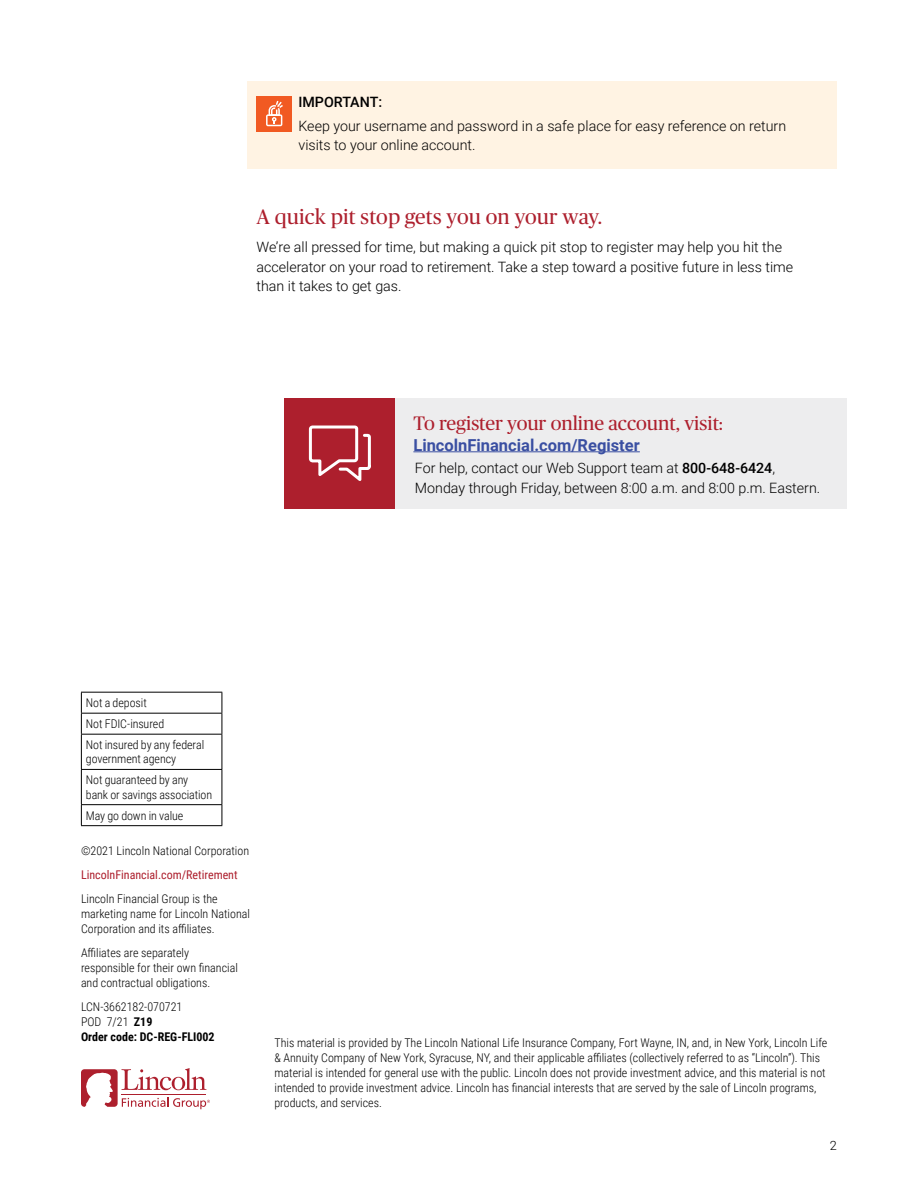
<style>
.page{position:relative;width:918px;height:1188px;background:#fff}
.page>*{position:absolute;margin:0;border:0;box-sizing:border-box;transform-origin:0 0}
.t1{font:21px "Publico Headline";letter-spacing:.01em;color:#ad1f2d}
.t2{font:19.5px "Publico Headline";color:#ad1f2d}
.t3{font:700 16.5px "Roboto";color:#3a4fa2}
.t4{font:300 14.25px/19.5px "Roboto";color:#000}
.t5{font:500 14.25px "Roboto";color:#000}
.t6{font:300 12.75px "Roboto";color:#000}
.t7{font:300 12px/15px "Roboto Condensed";color:#000}
.t8{font:700 12px/15px "Roboto Condensed";color:#000}
.t9{font:12px "Roboto Condensed";color:#ad1f2d}
.s1{font-weight:500}
.s2{font-weight:300}
</style>
<div class="page">
<hr style="left:81px;top:692px;width:141px;height:1px;background:#000">
<svg style="left:81px;top:693px;width:1px;height:41px"></svg>
<svg style="left:222px;top:693px;width:1px;height:41px"></svg>
<hr style="left:81px;top:713px;width:141px;height:1px;background:#000">
<hr style="left:81px;top:735px;width:1px;height:34px;background:#000">
<hr style="left:222px;top:735px;width:1px;height:34px;background:#000">
<hr style="left:81px;top:734px;width:141px;height:1px;background:#000">
<hr style="left:81px;top:770px;width:1px;height:34px;background:#000">
<hr style="left:222px;top:770px;width:1px;height:34px;background:#000">
<hr style="left:81px;top:769px;width:141px;height:1px;background:#000">
<hr style="left:81px;top:804px;width:141px;height:1px;background:#000">
<svg style="left:81px;top:805px;width:1px;height:20px"></svg>
<svg style="left:222px;top:805px;width:1px;height:20px"></svg>
<hr style="left:81px;top:825px;width:141px;height:1px;background:#000">
<div style="left:248px;top:82px;width:589px;height:87px;background:#fff3e3"></div>
<div style="left:284px;top:398px;width:111px;height:111px;background:#ad1f2d"></div>
<div style="left:395px;top:398px;width:452px;height:111px;background:#ededee"></div>
<hr style="left:413px;top:451px;width:227px;height:1px;background:#3a4fa2">
<svg style="left:308px;top:426px;width:63px;height:55px"></svg>
<div style="left:256px;top:96px;width:36px;height:36px;background:#f15a22"></div>
<svg style="left:266px;top:101px;width:17px;height:25px"></svg>
<svg style="left:81px;top:1068px;width:129px;height:41px"></svg>
<p class="t5" style="left:298px;top:92px;width:85px">IMPORTANT:</p>
<p class="t4" style="left:298px;top:115px;width:489px">Keep your username and password in a safe place for easy reference on return visits to your online account.</p>
<h1 class="t1" style="left:256px;top:202px;width:347px">A quick pit stop gets you on your way.</h1>
<p class="t4" style="left:256px;top:237px;width:538px">We’re all pressed for time, but making a quick pit stop to register may help you hit the accelerator on your road to retirement. Take a step toward a positive future in less time than it takes to get gas.</p>
<h2 class="t2" style="left:413px;top:409px;width:311px">To register your online account, visit:</h2>
<h3 class="t3" style="left:413px;top:433px;width:228px">LincolnFinancial.com/Register</h3>
<p class="t4" style="left:415px;top:458px;width:407px">For help, contact our Web Support team at <span class="s1">800-648-6424</span>,<br>Monday through Friday, between 8:00 a.m. and 8:00 p.m. Eastern.</p>
<p class="t7" style="left:86px;top:692px;width:120px;line-height:21px">Not a deposit<br>Not FDIC-insured<br>Not insured by any federal</p>
<p class="t7" style="left:86px;top:748px;width:104px;line-height:21px">government agency<br>Not guaranteed by any</p>
<p class="t7" style="left:86px;top:783px;width:128px;line-height:21px">bank or savings association<br>May go down in value</p>
<p class="t7" style="left:81px;top:843px;width:170px">©2021 Lincoln National Corporation</p>
<p class="t9" style="left:81px;top:867px;width:158px">LincolnFinancial.com/Retirement</p>
<p class="t7" style="left:81px;top:891px;width:170px">Lincoln Financial Group is the marketing name for Lincoln National<br>Corporation and its affiliates.</p>
<p class="t7" style="left:81px;top:945px;width:158px">Affiliates are separately responsible for their own financial and contractual obligations.</p>
<p class="t8" style="left:81px;top:999px;width:135px"><span class="s2">LCN-3662182-070721<br>POD 7/21</span> Z19<br>Order code: DC-REG-FLI002</p>
<p class="t7" style="left:274px;top:1035px;width:554px">This material is provided by The Lincoln National Life Insurance Company, Fort Wayne, IN, and, in New York, Lincoln Life &amp; Annuity Company of New York, Syracuse, NY, and their applicable affiliates (collectively referred to as “Lincoln”). This material is intended for general use with the public. Lincoln does not provide investment advice, and this material is not intended to provide investment advice. Lincoln has financial interests that are served by the sale of Lincoln programs, products, and services.</p>
<p class="t6" style="left:830px;top:1136px;width:9px">2</p>
</div>
